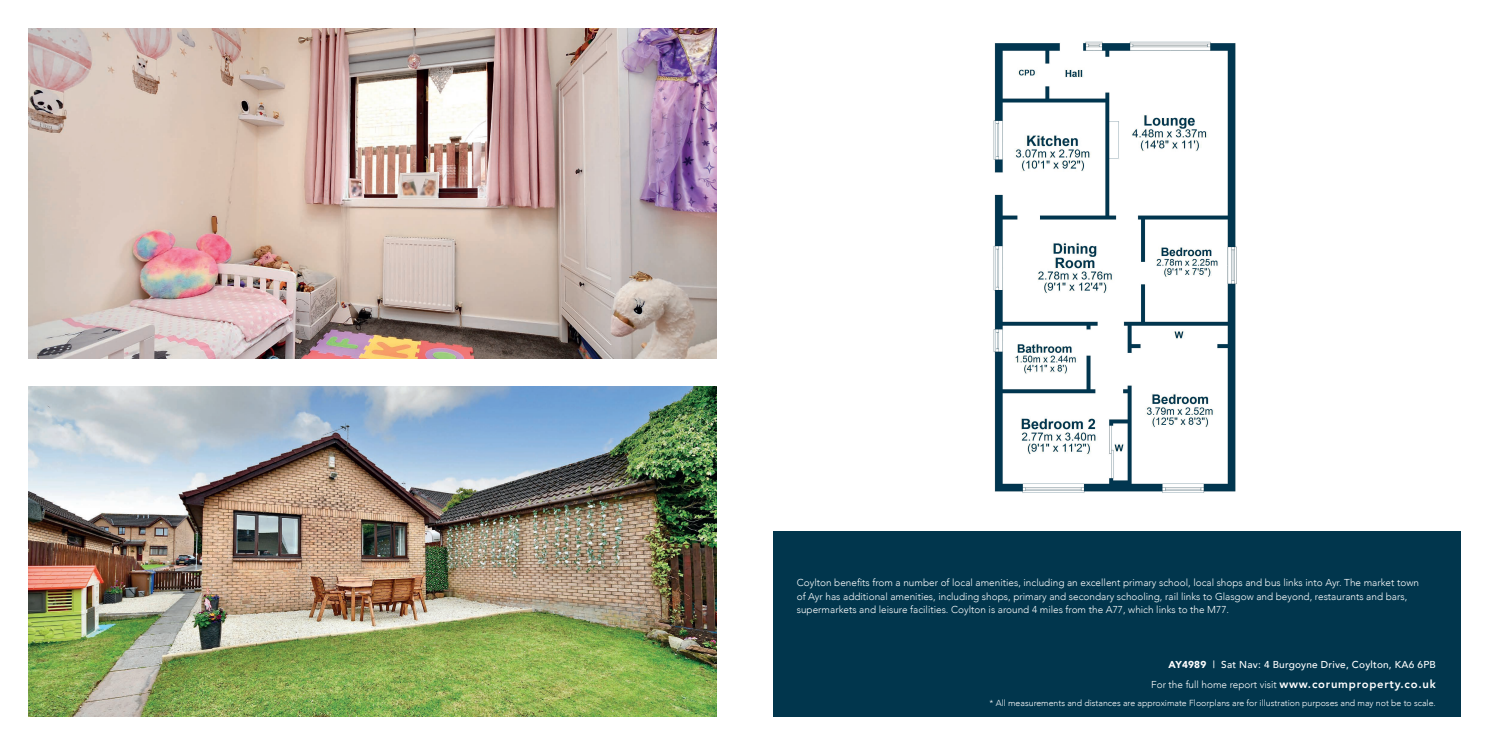
<style>
.page{position:relative;width:1489px;height:745px;background:#fff}
.page>*{position:absolute;margin:0;border:0;box-sizing:border-box;transform-origin:0 0}
.t1{font:300 10px/13.8px "Avenir";color:#fff}
.t2{font:500 10px "Avenir";letter-spacing:.02em;color:#fff}
.t3{font:300 8.75px "Avenir";color:#fff}
.s1{font-weight:900}
.s2{font-weight:800;font-size:11.25px}
</style>
<div class="page">
<div style="left:772px;top:531px;width:688px;height:185px;background:#01364d"></div>
<img style="left:993px;top:41px;width:244px;height:452px">
<img style="left:28px;top:386px;width:688px;height:330px">
<img style="left:28px;top:28px;width:688px;height:330px">
<p class="t1" style="left:796px;top:575px;width:623px">Coylton benefits from a number of local amenities, including an excellent primary school, local shops and bus links into Ayr. The market town of Ayr has additional amenities, including shops, primary and secondary schooling, rail links to Glasgow and beyond, restaurants and bars, supermarkets and leisure facilities. Coylton is around 4 miles from the A77, which links to the M77.</p>
<p class="t2" style="left:1168px;top:655px;width:269px"><span class="s1">AY4989</span> | Sat Nav: 4 Burgoyne Drive, Coylton, KA6 6PB</p>
<p class="t1" style="left:1151px;top:677px;width:286px">For the full home report visit <span class="s2">www.corumproperty.co.uk</span></p>
<p class="t3" style="left:989px;top:697px;width:448px">* All measurements and distances are approximate Floorplans are for illustration purposes and may not be to scale.</p>
</div>
